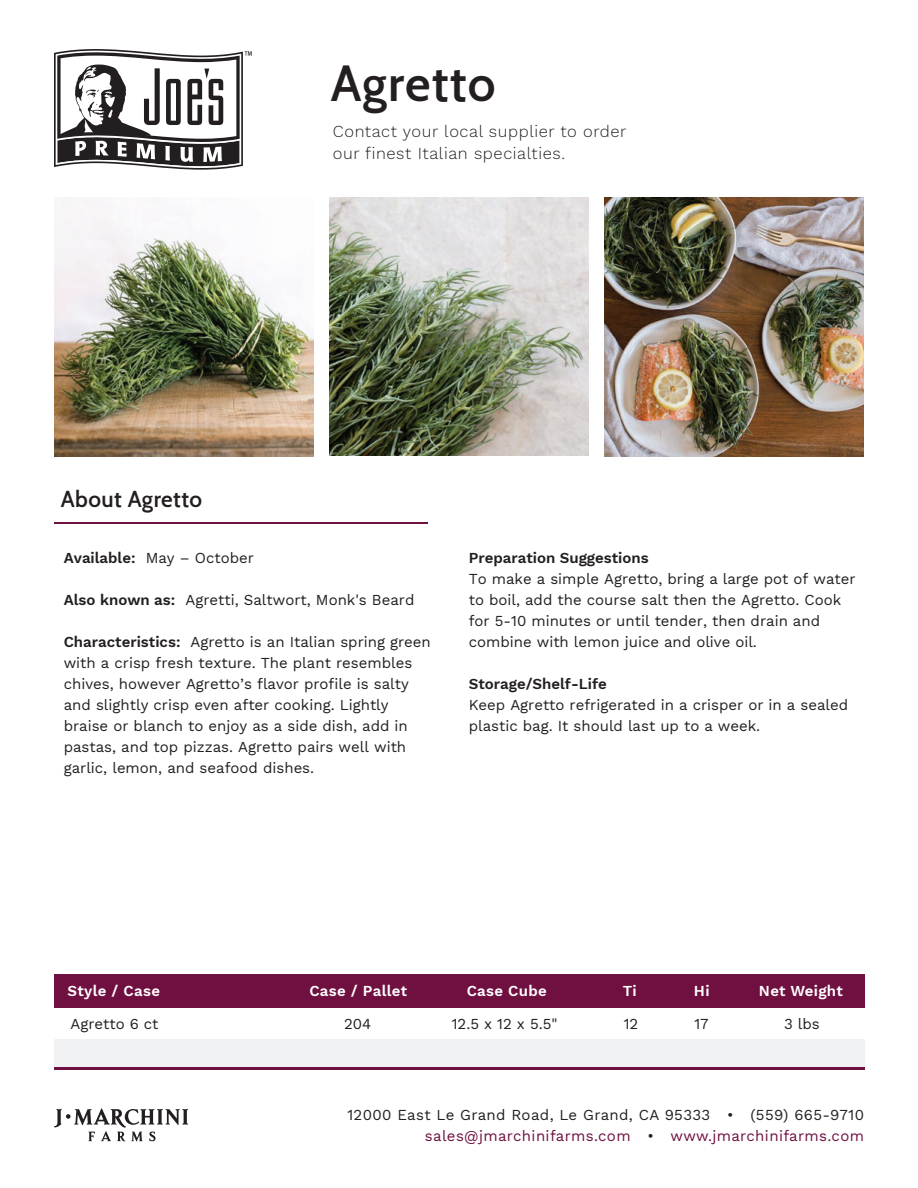
<style>
.page{position:relative;width:918px;height:1188px;background:#fff}
.page>*{position:absolute;margin:0;border:0;box-sizing:border-box;transform-origin:0 0}
.t1{font:600 49.5px "Cabin";letter-spacing:.025em;color:#231f20}
.t2{font:600 22.5px "Cabin";letter-spacing:.02em;color:#231f20}
.t3{font:300 16.5px/22.5px "Work Sans";letter-spacing:.035em;color:#231f20}
.t4{font:15px/21px "Work Sans";color:#231f20}
.t5{font:15px/21px "Work Sans";letter-spacing:.025em;color:#231f20;text-align:right}
.t6{font:600 15px "Work Sans";letter-spacing:.02em;color:#fff}
.t7{font:600 15px "Work Sans";color:#231f20}
.s1{font-weight:600}
.s2{color:#701040}
</style>
<div class="page">
<svg style="left:54px;top:1109px;width:134px;height:33px"></svg>
<svg style="left:54px;top:49px;width:198px;height:121px"></svg>
<div style="left:54px;top:974px;width:810px;height:33px;background:#701040"></div>
<div style="left:54px;top:1039px;width:810px;height:28px;background:#f0f2f3"></div>
<hr style="left:54px;top:1067px;width:810px;height:3px;background:#701040">
<img style="left:54px;top:198px;width:259px;height:259px">
<img style="left:329px;top:198px;width:260px;height:257px">
<img style="left:605px;top:198px;width:259px;height:259px">
<hr style="left:54px;top:522px;width:374px;height:2px;background:#701040">
<h1 class="t1" style="left:331px;top:53px;width:167px">Agretto</h1>
<p class="t3" style="left:333px;top:120px;width:295px">Contact your local supplier to order our finest Italian specialties.</p>
<h2 class="t2" style="left:61px;top:485px;width:143px">About Agretto</h2>
<p class="t4" style="left:64px;top:547px;width:192px"><span class="s1">Available:</span> May – October</p>
<p class="t4" style="left:64px;top:589px;width:352px"><span class="s1">Also known as:</span> Agretti, Saltwort, Monk's Beard</p>
<p class="t4" style="left:64px;top:631px;width:369px"><span class="s1">Characteristics:</span> Agretto is an Italian spring green with a crisp fresh texture. The plant resembles chives, however Agretto’s flavor profile is salty and slightly crisp even after cooking. Lightly braise or blanch to enjoy as a side dish, add in pastas, and top pizzas. Agretto pairs well with garlic, lemon, and seafood dishes.</p>
<p class="t7" style="left:469px;top:549px;width:181px">Preparation Suggestions</p>
<p class="t4" style="left:469px;top:568px;width:388px">To make a simple Agretto, bring a large pot of water to boil, add the course salt then the Agretto. Cook for 5-10 minutes or until tender, then drain and combine with lemon juice and olive oil.</p>
<p class="t7" style="left:469px;top:675px;width:140px">Storage/Shelf-Life</p>
<p class="t4" style="left:469px;top:694px;width:381px">Keep Agretto refrigerated in a crisper or in a sealed plastic bag. It should last up to a week.</p>
<p class="t6" style="left:68px;top:982px;width:94px">Style / Case</p>
<p class="t6" style="left:309px;top:982px;width:99px">Case / Pallet</p>
<p class="t6" style="left:467px;top:982px;width:82px">Case Cube</p>
<p class="t6" style="left:623px;top:982px;width:15px">Ti</p>
<p class="t6" style="left:694px;top:982px;width:17px">Hi</p>
<p class="t6" style="left:759px;top:982px;width:85px">Net Weight</p>
<p class="t4" style="left:71px;top:1014px;width:90px">Agretto 6 ct</p>
<p class="t4" style="left:344px;top:1014px;width:29px">204</p>
<p class="t4" style="left:452px;top:1014px;width:107px">12.5 x 12 x 5.5"</p>
<p class="t4" style="left:624px;top:1014px;width:16px">12</p>
<p class="t4" style="left:694px;top:1014px;width:16px">17</p>
<p class="t4" style="left:784px;top:1014px;width:37px">3 lbs</p>
<p class="t5" style="left:347px;top:1105px;width:518px">12000 East Le Grand Road, Le Grand, CA 95333 • (559) 665-9710 <span class="s2">sales@jmarchinifarms.com</span> • <span class="s2">www.jmarchinifarms.com</span></p>
</div>
